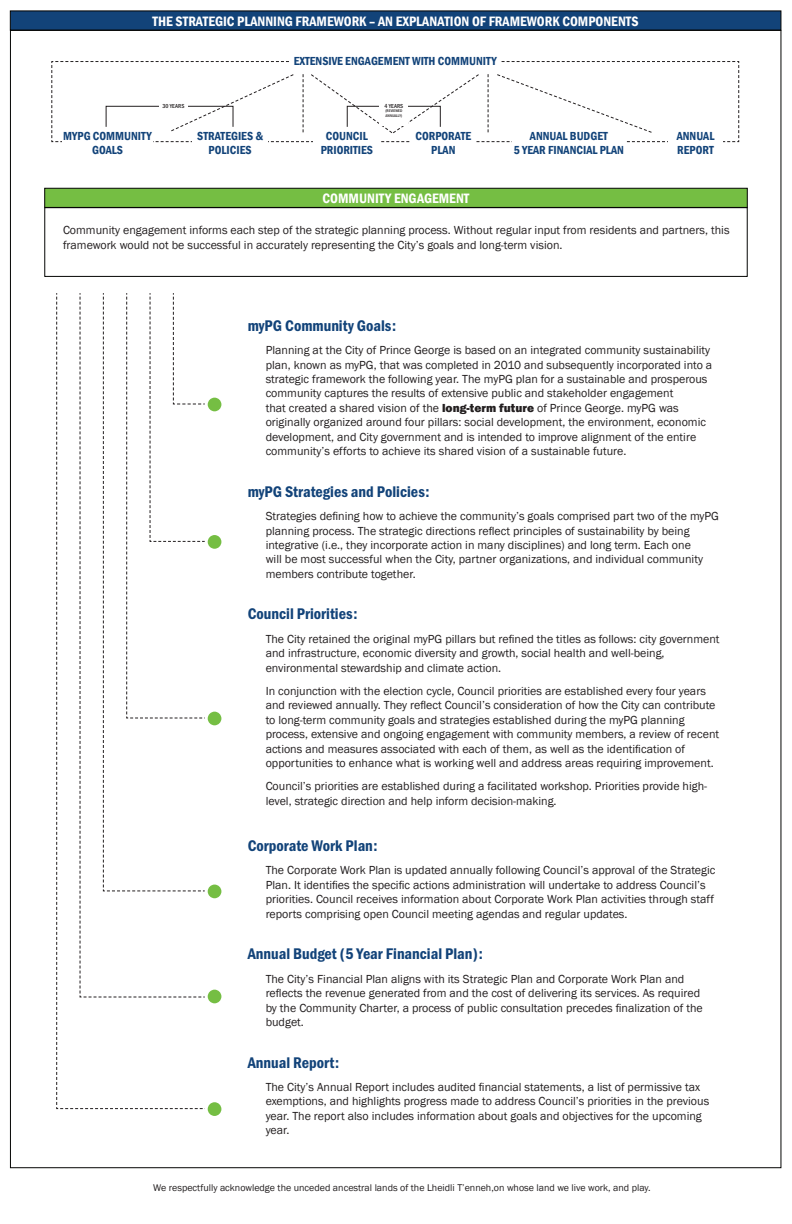
<style>
.page{position:relative;width:792px;height:1224px;background:#fff}
.page>*{position:absolute;margin:0;border:0;box-sizing:border-box;transform-origin:0 0}
.t1{font:16px "Franklin Gothic URW Con Dem";color:#124379}
.t2{font:600 condensed 14px "Franklin Gothic";color:#fff}
.t3{font:12px/14.4px "Franklin Gothic";color:#231f20}
.t4{font:600 condensed 12px/14.4px "Franklin Gothic";color:#124379;text-align:center}
.t5{font:10px "Franklin Gothic";color:#231f20}
.t6{font:500 6px "Franklin Gothic URW Con";color:#231f20}
.t7{font:500 4px/4.8px "Franklin Gothic URW Con";color:#231f20}
.s1{font-weight:800}
</style>
<div class="page">
<div style="left:10px;top:11px;width:771px;height:19px;background:#124379"></div>
<svg style="left:51px;top:61px;width:688px;height:81px"></svg>
<div style="left:106px;top:106px;width:127px;height:21px;border:1px solid #231f20"></div>
<div style="left:159px;top:104px;width:29px;height:8px;background:#fff"></div>
<div style="left:347px;top:106px;width:94px;height:21px;border:1px solid #231f20"></div>
<div style="left:380px;top:104px;width:28px;height:22px;background:#fff"></div>
<svg style="left:56px;top:293px;width:149px;height:817px"></svg>
<div style="left:206px;top:396px;width:17px;height:17px;background:#75be43;border-radius:50%"></div>
<div style="left:205px;top:395px;width:19px;height:19px;border:3px solid #fff;border-radius:50%"></div>
<div style="left:206px;top:534px;width:17px;height:16px;background:#75be43;border-radius:50%"></div>
<div style="left:205px;top:532px;width:19px;height:20px;border:3px solid #fff;border-radius:50%"></div>
<div style="left:206px;top:710px;width:17px;height:17px;background:#75be43;border-radius:50%"></div>
<div style="left:205px;top:709px;width:19px;height:19px;border:3px solid #fff;border-radius:50%"></div>
<div style="left:206px;top:883px;width:17px;height:17px;background:#75be43;border-radius:50%"></div>
<div style="left:205px;top:882px;width:19px;height:19px;border:3px solid #fff;border-radius:50%"></div>
<div style="left:206px;top:988px;width:17px;height:17px;background:#75be43;border-radius:50%"></div>
<div style="left:205px;top:987px;width:19px;height:19px;border:3px solid #fff;border-radius:50%"></div>
<div style="left:206px;top:1101px;width:17px;height:16px;background:#75be43;border-radius:50%"></div>
<div style="left:205px;top:1099px;width:19px;height:20px;border:3px solid #fff;border-radius:50%"></div>
<div style="left:45px;top:188px;width:702px;height:20px;background:#75be43;border:1px solid #040503"></div>
<div style="left:45px;top:208px;width:702px;height:69px;border:1px solid #040503"></div>
<p class="t2" style="left:153px;top:12px;width:488px">THE STRATEGIC PLANNING FRAMEWORK – AN EXPLANATION OF FRAMEWORK COMPONENTS</p>
<p class="t4" style="left:294px;top:53px;width:204px">EXTENSIVE ENGAGEMENT WITH COMMUNITY</p>
<p class="t6" style="left:163px;top:102px;width:23px">30 YEARS</p>
<p class="t6" style="left:385px;top:102px;width:20px">4 YEARS</p>
<p class="t7" style="left:385px;top:109px;width:18px">(REVIEWED<br>ANNUALLY)</p>
<p class="t4" style="left:63px;top:128px;width:90px">MYPG COMMUNITY<br>GOALS</p>
<p class="t4" style="left:321px;top:128px;width:54px">COUNCIL<br>PRIORITIES</p>
<p class="t4" style="left:416px;top:128px;width:57px">CORPORATE<br>PLAN</p>
<p class="t4" style="left:514px;top:128px;width:112px">ANNUAL BUDGET<br>5 YEAR FINANCIAL PLAN</p>
<p class="t4" style="left:677px;top:128px;width:39px;text-align:left">ANNUAL<br>REPORT</p>
<p class="t4" style="left:197px;top:128px;width:68px">STRATEGIES &amp;<br>POLICIES</p>
<p class="t2" style="left:323px;top:189px;width:148px">COMMUNITY ENGAGEMENT</p>
<p class="t3" style="left:63px;top:224px;width:668px">Community engagement informs each step of the strategic planning process. Without regular input from residents and partners, this framework would not be successful in accurately representing the City’s goals and long-term vision.</p>
<h1 class="t1" style="left:248px;top:315px;width:150px">myPG Community Goals:</h1>
<p class="t3" style="left:266px;top:343px;width:448px">Planning at the City of Prince George is based on an integrated community sustainability plan, known as myPG, that was completed in 2010 and subsequently incorporated into a strategic framework the following year. The myPG plan for a sustainable and prosperous community captures the results of extensive public and stakeholder engagement<br>that created a shared vision of the <span class="s1">long-term future</span> of Prince George. myPG was originally organized around four pillars: social development, the environment, economic development, and City government and is intended to improve alignment of the entire community’s efforts to achieve its shared vision of a sustainable future.</p>
<h1 class="t1" style="left:248px;top:481px;width:183px">myPG Strategies and Policies:</h1>
<p class="t3" style="left:266px;top:509px;width:455px">Strategies defining how to achieve the community’s goals comprised part two of the myPG planning process. The strategic directions reflect principles of sustainability by being integrative (i.e., they incorporate action in many disciplines) and long term. Each one<br>will be most successful when the City, partner organizations, and individual community members contribute together.</p>
<h1 class="t1" style="left:248px;top:603px;width:111px">Council Priorities:</h1>
<p class="t3" style="left:266px;top:632px;width:455px">The City retained the original myPG pillars but refined the titles as follows: city government and infrastructure, economic diversity and growth, social health and well-being, environmental stewardship and climate action.</p>
<p class="t3" style="left:266px;top:684px;width:455px">In conjunction with the election cycle, Council priorities are established every four years and reviewed annually. They reflect Council’s consideration of how the City can contribute to long-term community goals and strategies established during the myPG planning process, extensive and ongoing engagement with community members, a review of recent actions and measures associated with each of them, as well as the identification of opportunities to enhance what is working well and address areas requiring improvement.</p>
<p class="t3" style="left:266px;top:779px;width:443px">Council’s priorities are established during a facilitated workshop. Priorities provide high&shy;level, strategic direction and help inform decision-making.</p>
<h1 class="t1" style="left:248px;top:835px;width:132px">Corporate Work Plan:</h1>
<p class="t3" style="left:266px;top:863px;width:451px">The Corporate Work Plan is updated annually following Council’s approval of the Strategic Plan. It identifies the specific actions administration will undertake to address Council’s priorities. Council receives information about Corporate Work Plan activities through staff reports comprising open Council meeting agendas and regular updates.</p>
<h1 class="t1" style="left:248px;top:943px;width:237px">Annual Budget (5 Year Financial Plan):</h1>
<p class="t3" style="left:266px;top:972px;width:439px">The City’s Financial Plan aligns with its Strategic Plan and Corporate Work Plan and reflects the revenue generated from and the cost of delivering its services. As required by the Community Charter, a process of public consultation precedes finalization of the budget.</p>
<h1 class="t1" style="left:248px;top:1052px;width:93px">Annual Report:</h1>
<p class="t3" style="left:266px;top:1080px;width:445px">The City’s Annual Report includes audited financial statements, a list of permissive tax exemptions, and highlights progress made to address Council’s priorities in the previous year. The report also includes information about goals and objectives for the upcoming year.</p>
<p class="t5" style="left:153px;top:1182px;width:499px">We respectfully acknowledge the unceded ancestral lands of the Lheidli T’enneh,on whose land we live work, and play.</p>
</div>
